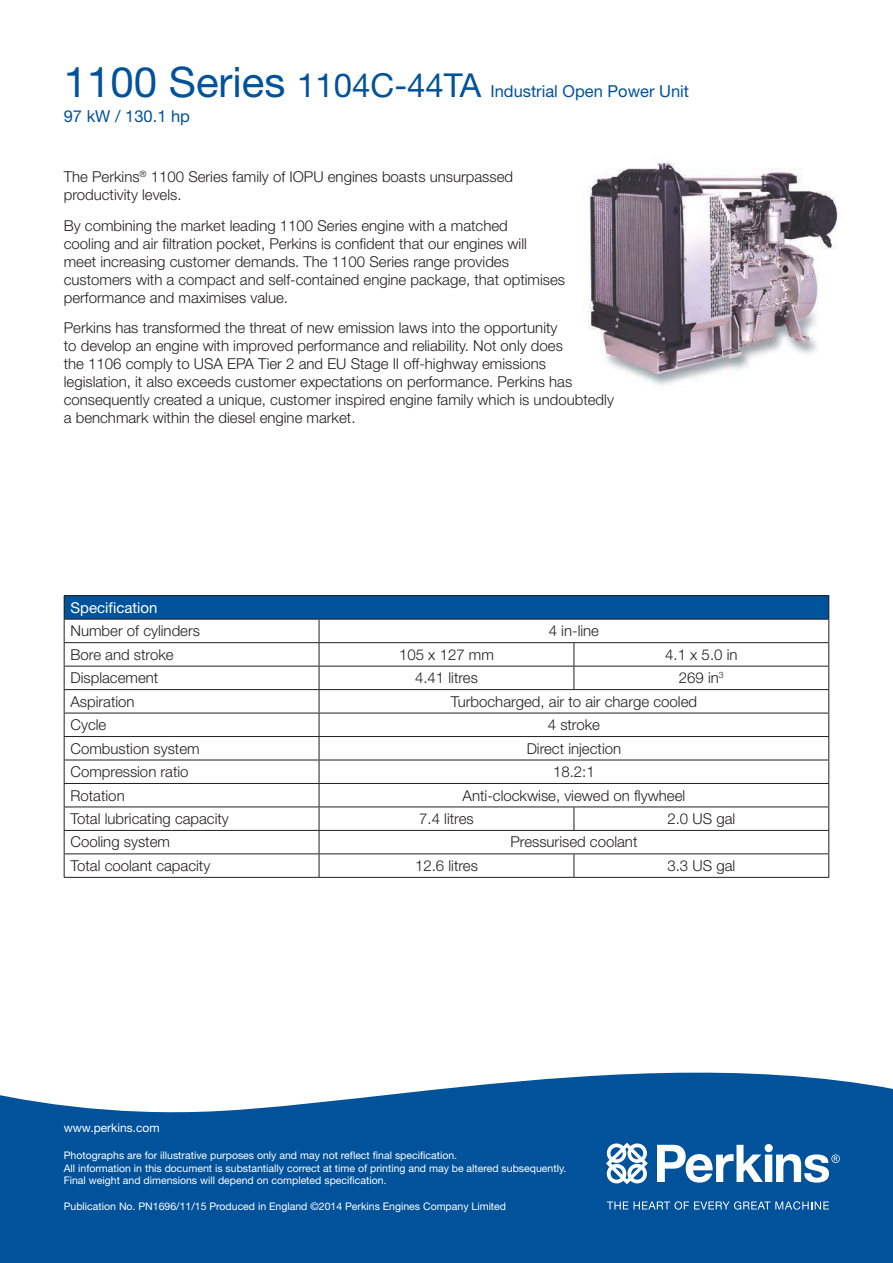
<style>
.page{position:relative;width:893px;height:1263px;background:#fff}
.page>*{position:absolute;margin:0;border:0;box-sizing:border-box;transform-origin:0 0}
.t1{font:16.5px/24.8px "Helvetica Neue";color:#00529b}
.t2{font:300 15px/18px "Helvetica Neue";color:#221f1f}
.t3{font:15px "Helvetica Neue";color:#fff}
.t4{font:12px "Helvetica Neue";color:#fff}
.t5{font:10.5px/12.6px "Helvetica Neue";color:#fff}
.s1{font-size:42px}
.s2{font-size:33px}
</style>
<div class="page">
<svg style="left:0;top:1072px;width:893px;height:191px;background:#1b64a5"></svg>
<svg style="left:607px;top:1201px;width:21px;height:8px"></svg>
<svg style="left:634px;top:1201px;width:195px;height:9px;background:#4480b5"></svg>
<svg style="left:606px;top:1143px;width:42px;height:41px"></svg>
<svg style="left:657px;top:1144px;width:183px;height:38px"></svg>
<img style="left:588px;top:157px;width:250px;height:228px">
<div style="left:64px;top:596px;width:765px;height:23px;background:#00529b"></div>
<svg style="left:65px;top:620px;width:763px;height:257px"></svg>
<hr style="left:319px;top:642px;width:255px;height:1px;background:#221f1f">
<hr style="left:574px;top:642px;width:255px;height:1px;background:#221f1f">
<hr style="left:319px;top:666px;width:255px;height:1px;background:#221f1f">
<hr style="left:574px;top:666px;width:255px;height:1px;background:#221f1f">
<svg style="left:574px;top:643px;width:1px;height:46px"></svg>
<hr style="left:64px;top:689px;width:255px;height:1px;background:#221f1f">
<hr style="left:319px;top:689px;width:255px;height:1px;background:#221f1f">
<hr style="left:574px;top:689px;width:255px;height:1px;background:#221f1f">
<hr style="left:64px;top:713px;width:255px;height:1px;background:#221f1f">
<hr style="left:319px;top:713px;width:255px;height:1px;background:#221f1f">
<hr style="left:574px;top:713px;width:255px;height:1px;background:#221f1f">
<hr style="left:64px;top:736px;width:255px;height:1px;background:#221f1f">
<hr style="left:319px;top:736px;width:255px;height:1px;background:#221f1f">
<hr style="left:574px;top:736px;width:255px;height:1px;background:#221f1f">
<hr style="left:64px;top:760px;width:255px;height:1px;background:#221f1f">
<hr style="left:319px;top:760px;width:255px;height:1px;background:#221f1f">
<hr style="left:574px;top:760px;width:255px;height:1px;background:#221f1f">
<hr style="left:64px;top:783px;width:255px;height:1px;background:#221f1f">
<hr style="left:319px;top:783px;width:255px;height:1px;background:#221f1f">
<hr style="left:574px;top:783px;width:255px;height:1px;background:#221f1f">
<hr style="left:64px;top:806px;width:255px;height:1px;background:#221f1f">
<hr style="left:319px;top:806px;width:255px;height:1px;background:#221f1f">
<hr style="left:574px;top:806px;width:255px;height:1px;background:#221f1f">
<svg style="left:574px;top:807px;width:1px;height:23px"></svg>
<hr style="left:64px;top:830px;width:255px;height:1px;background:#221f1f">
<hr style="left:319px;top:830px;width:255px;height:1px;background:#221f1f">
<hr style="left:574px;top:830px;width:255px;height:1px;background:#221f1f">
<svg style="left:574px;top:854px;width:1px;height:23px"></svg>
<hr style="left:64px;top:642px;width:255px;height:1px;background:#221f1f">
<hr style="left:64px;top:666px;width:255px;height:1px;background:#221f1f">
<hr style="left:319px;top:853px;width:255px;height:1px;background:#221f1f">
<hr style="left:574px;top:853px;width:255px;height:1px;background:#221f1f">
<hr style="left:64px;top:853px;width:255px;height:1px;background:#221f1f">
<hr style="left:319px;top:877px;width:255px;height:1px;background:#221f1f">
<hr style="left:574px;top:877px;width:255px;height:1px;background:#221f1f">
<svg style="left:319px;top:620px;width:1px;height:257px"></svg>
<hr style="left:64px;top:877px;width:255px;height:1px;background:#221f1f">
<hr style="left:64px;top:595px;width:255px;height:1px;background:#221f1f">
<svg style="left:64px;top:596px;width:1px;height:281px"></svg>
<hr style="left:319px;top:595px;width:255px;height:1px;background:#221f1f">
<hr style="left:574px;top:595px;width:255px;height:1px;background:#221f1f">
<svg style="left:828px;top:596px;width:1px;height:281px"></svg>
<hr style="left:64px;top:619px;width:255px;height:1px;background:#221f1f">
<hr style="left:319px;top:619px;width:255px;height:1px;background:#221f1f">
<hr style="left:574px;top:619px;width:255px;height:1px;background:#221f1f">
<p class="t1" style="left:64px;top:80px;width:627px"><span class="s1">1100 Series</span> <span class="s2">1104C-44TA</span> Industrial Open Power Unit<br>97 kW / 130.1 hp</p>
<p class="t2" style="left:64px;top:169px;width:451px">The Perkins<sup>®</sup> 1100 Series family of IOPU engines boasts unsurpassed productivity levels.</p>
<p class="t2" style="left:64px;top:218px;width:503px">By combining the market leading 1100 Series engine with a matched<br>cooling and air filtration pocket, Perkins is confident that our engines will<br>meet increasing customer demands. The 1100 Series range provides customers with a compact and self-contained engine package, that optimises performance and maximises value.</p>
<p class="t2" style="left:64px;top:320px;width:552px">Perkins has transformed the threat of new emission laws into the opportunity<br>to develop an engine with improved performance and reliability. Not only does<br>the 1106 comply to USA EPA Tier 2 and EU Stage II off-highway emissions legislation, it also exceeds customer expectations on performance. Perkins has consequently created a unique, customer inspired engine family which is undoubtedly a benchmark within the diesel engine market.</p>
<p class="t3" style="left:71px;top:602px;width:88px">Specification</p>
<p class="t2" style="left:71px;top:623px;width:131px">Number of cylinders</p>
<p class="t2" style="left:549px;top:623px;width:52px">4 in-line</p>
<p class="t2" style="left:71px;top:647px;width:105px">Bore and stroke</p>
<p class="t2" style="left:399px;top:647px;width:96px">105 x 127 mm</p>
<p class="t2" style="left:665px;top:647px;width:74px">4.1 x 5.0 in</p>
<p class="t2" style="left:71px;top:670px;width:89px">Displacement</p>
<p class="t2" style="left:415px;top:670px;width:64px">4.41 litres</p>
<p class="t2" style="left:679px;top:670px;width:46px">269 in<sup>3</sup></p>
<p class="t2" style="left:71px;top:694px;width:66px">Aspiration</p>
<p class="t2" style="left:451px;top:694px;width:248px">Turbocharged, air to air charge cooled</p>
<p class="t2" style="left:71px;top:717px;width:37px">Cycle</p>
<p class="t2" style="left:548px;top:717px;width:54px">4 stroke</p>
<p class="t2" style="left:71px;top:741px;width:131px">Combustion system</p>
<p class="t2" style="left:527px;top:741px;width:96px">Direct injection</p>
<p class="t2" style="left:71px;top:764px;width:120px">Compression ratio</p>
<p class="t2" style="left:553px;top:764px;width:43px">18.2:1</p>
<p class="t2" style="left:71px;top:788px;width:56px">Rotation</p>
<p class="t2" style="left:463px;top:788px;width:224px">Anti-clockwise, viewed on flywheel</p>
<p class="t2" style="left:71px;top:811px;width:160px">Total lubricating capacity</p>
<p class="t2" style="left:419px;top:811px;width:56px">7.4 litres</p>
<p class="t2" style="left:667px;top:811px;width:69px">2.0 US gal</p>
<p class="t2" style="left:71px;top:834px;width:101px">Cooling system</p>
<p class="t2" style="left:510px;top:834px;width:128px">Pressurised coolant</p>
<p class="t2" style="left:71px;top:858px;width:141px">Total coolant capacity</p>
<p class="t2" style="left:415px;top:858px;width:64px">12.6 litres</p>
<p class="t2" style="left:667px;top:858px;width:69px">3.3 US gal</p>
<p class="t4" style="left:64px;top:1123px;width:97px">www.perkins.com</p>
<p class="t5" style="left:64px;top:1150px;width:504px">Photographs are for illustrative purposes only and may not reflect final specification.<br>All information in this document is substantially correct at time of printing and may be altered subsequently.<br>Final weight and dimensions will depend on completed specification.</p>
<p class="t5" style="left:64px;top:1200px;width:444px">Publication No. PN1696/11/15 Produced in England ©2014 Perkins Engines Company Limited</p>
</div>
